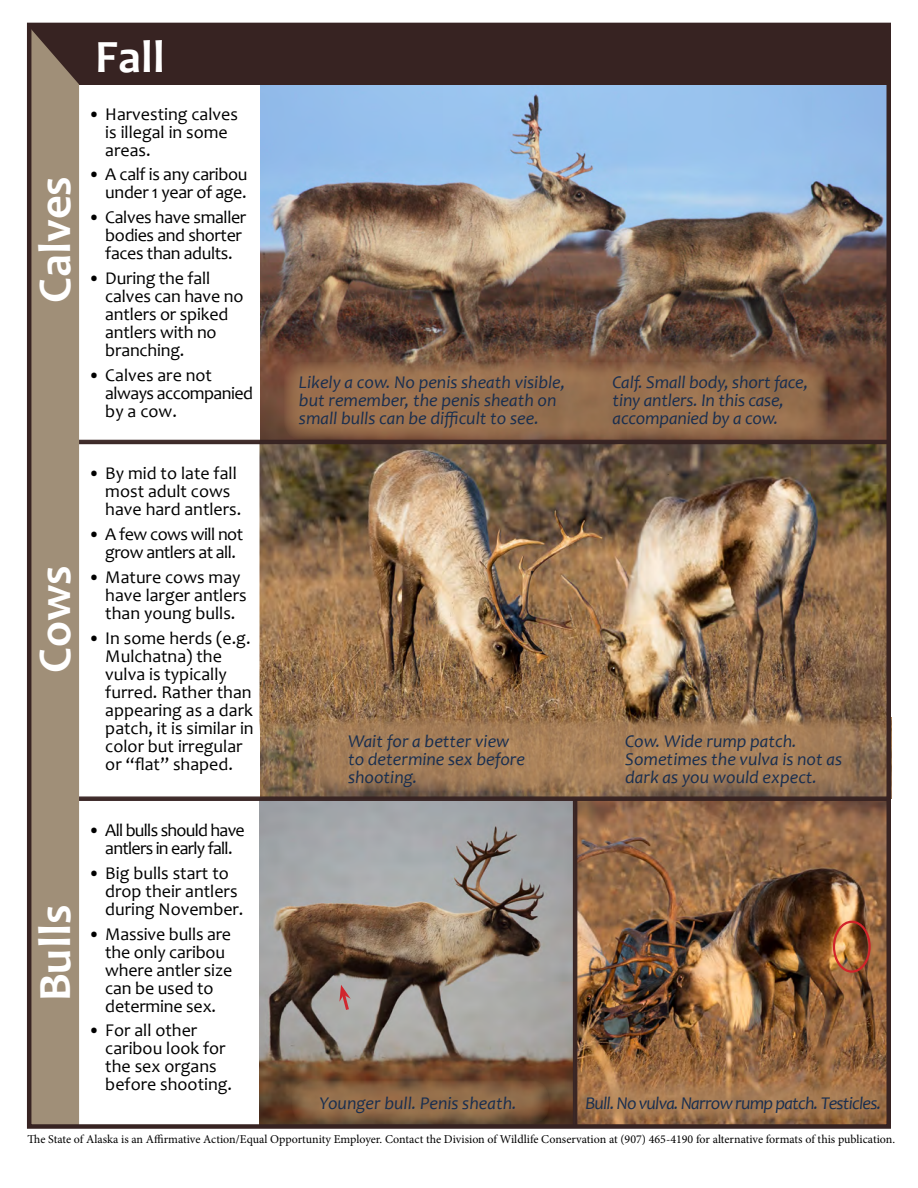
<style>
.page{position:relative;width:918px;height:1188px;background:#fff}
.page>*{position:absolute;margin:0;border:0;box-sizing:border-box;transform-origin:0 0}
.t1{font:700 46.5px "Candara";color:#fff}
.t2{font:18px/18px "Candara";color:#000}
.newgrassgreen_headni{font:italic 18px/18px "Candara";color:#192e4f}
.t3{font:18px/18px "Candara";letter-spacing:-.02em;color:#000;text-align:right}
.t4{font:18px/18px "Candara";letter-spacing:-.03em;color:#000}
.newgrassgreen_headni-2{font:italic 18px "Candara";letter-spacing:-.04em;color:#192e4f}
.t5{font:18px/18px "Candara";letter-spacing:-.04em;color:#000;text-align:center}
.t6{font:12px "Minion Pro";color:#000}
</style>
<div class="page">
<img style="left:576px;top:801px;width:310px;height:323px">
<svg style="left:591px;top:1082px;width:298px;height:37px;background:#a57850"></svg>
<img style="left:260px;top:801px;width:313px;height:323px">
<svg style="left:292px;top:1080px;width:257px;height:44px;background:#856242"></svg>
<img style="left:260px;top:85px;width:626px;height:632px">
<svg style="left:284px;top:362px;width:544px;height:78px;background:#936b4c"></svg>
<img style="left:260px;top:717px;width:626px;height:79px">
<svg style="left:312px;top:716px;width:545px;height:75px;background:#a07a56"></svg>
<svg style="left:667px;top:472px;width:3px;height:4px"></svg>
<svg style="left:339px;top:985px;width:12px;height:26px"></svg>
<div style="left:28px;top:25px;width:863px;height:60px;background:#372322"></div>
<div style="left:833px;top:921px;width:38px;height:52px;border:2px solid #d2232a;border-radius:50%"></div>
<hr style="left:30px;top:440px;width:859px;height:4px;background:#372322">
<div style="left:31px;top:796px;width:858px;height:5px;background:#372322"></div>
<hr style="left:573px;top:802px;width:4px;height:321px;background:#372322">
<div style="left:32px;top:30px;width:47px;height:1094px;background:#a08f78"></div>
<div style="left:27px;top:23px;width:864px;height:1106px;border:4px solid #372322"></div>
<h1 class="t1" style="left:26px;top:303px;width:128px;rotate:-90deg">Calves</h1>
<h1 class="t1" style="left:26px;top:673px;width:109px;rotate:-90deg">Cows</h1>
<h1 class="t1" style="left:26px;top:1001px;width:98px;rotate:-90deg">Bulls</h1>
<h1 class="t1" style="left:95px;top:28px;width:71px">Fall</h1>
<p class="t2" style="left:105px;top:105px;width:134px;text-indent:-17px">• Harvesting calves is illegal in some areas.</p>
<p class="t3" style="left:88px;top:165px;width:161px">• A calf is any caribou under 1 year of age.</p>
<p class="t3" style="left:105px;top:208px;width:143px;text-align:left;text-indent:-17px">• Calves have smaller bodies and shorter faces than adults.</p>
<p class="t2" style="left:105px;top:269px;width:140px;text-indent:-17px">• During the fall calves can have no antlers or spiked antlers with no branching.</p>
<p class="t4" style="left:105px;top:366px;width:149px;text-indent:-17px">• Calves are not always accompanied by a cow.</p>
<p class="t2" style="left:105px;top:464px;width:138px;text-indent:-17px">• By mid to late fall most adult cows have hard antlers.</p>
<p class="t4" style="left:88px;top:525px;width:157px;text-align:center">• A few cows will not grow antlers at all.</p>
<p class="t2" style="left:105px;top:568px;width:143px;text-indent:-17px">• Mature cows may have larger antlers than young bulls.</p>
<p class="t2" style="left:105px;top:629px;width:150px;text-indent:-17px">• In some herds (e.g.<br>Mulchatna) the vulva is typically furred. Rather than appearing as a dark patch, it is similar in color but irregular or “flat” shaped.</p>
<p class="t5" style="left:88px;top:821px;width:158px">• All bulls should have antlers in early fall.</p>
<p class="t2" style="left:105px;top:864px;width:140px;text-indent:-17px">• Big bulls start to drop their antlers during November.</p>
<p class="t2" style="left:105px;top:924px;width:128px;text-indent:-17px">• Massive bulls are the only caribou where antler size can be used to determine sex.</p>
<p class="t2" style="left:105px;top:1021px;width:128px;text-indent:-17px">• For all other caribou look for the sex organs before shooting.</p>
<p class="newgrassgreen_headni" style="left:299px;top:373px;width:268px">Likely a cow. No penis sheath visible, but remember, the penis sheath on small bulls can be difficult to see.</p>
<p class="newgrassgreen_headni" style="left:613px;top:373px;width:197px">Calf. Small body, short face, tiny antlers. In this case, accompanied by a cow.</p>
<p class="newgrassgreen_headni" style="left:348px;top:732px;width:179px">Wait for a better view to determine sex before shooting.</p>
<p class="newgrassgreen_headni" style="left:625px;top:732px;width:218px">Cow. Wide rump patch.<br>Sometimes the vulva is not as dark as you would expect.</p>
<p class="newgrassgreen_headni" style="left:319px;top:1094px;width:199px">Younger bull. Penis sheath.</p>
<p class="newgrassgreen_headni-2" style="left:585px;top:1092px;width:297px">Bull. No vulva. Narrow rump patch. Testicles.</p>
<p class="t6" style="left:28px;top:1131px;width:869px">The State of Alaska is an Affirmative Action/Equal Opportunity Employer. Contact the Division of Wildlife Conservation at (907) 465-4190 for alternative formats of this publication.</p>
</div>
